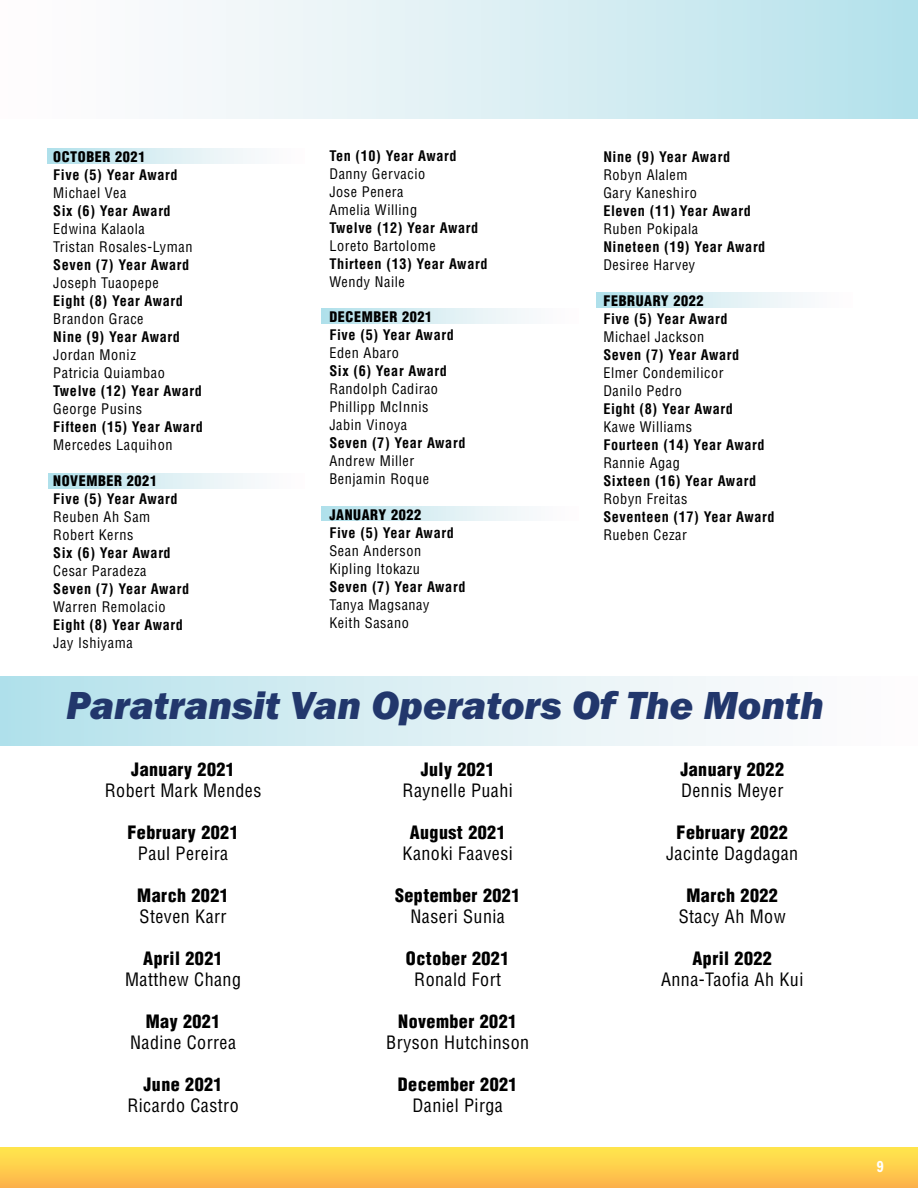
<style>
.page{position:relative;width:918px;height:1188px;background:#fff}
.page>*{position:absolute;margin:0;border:0;box-sizing:border-box;transform-origin:0 0}
.t1{font:40.5px "Franklin Gothic URW Hea Ita";color:#22376c}
.t2{font:condensed 18px "Helvetica";letter-spacing:.025em;color:#000}
.t3{font:900 condensed 18px "Helvetica";letter-spacing:.025em;color:#000}
.t4{font:16.5px "Franklin Gothic URW Com Dem";color:#fff}
.t5{font:condensed 14.25px/18px "Helvetica";letter-spacing:.04em;color:#000}
.t6{font:700 condensed 14.25px "Helvetica";letter-spacing:.04em;color:#000}
.t7{font:900 condensed 14.25px "Helvetica";letter-spacing:.04em;color:#000}
</style>
<div class="page">
<svg style="left:322px;top:309px;width:203px;height:15px"></svg>
<svg style="left:322px;top:506px;width:203px;height:15px"></svg>
<svg style="left:596px;top:292px;width:203px;height:15px"></svg>
<div style="left:0;top:0;width:918px;height:119px;background:linear-gradient(to right,#fffefe,#b7e2eb)"></div>
<svg style="left:48px;top:474px;width:203px;height:15px"></svg>
<svg style="left:48px;top:149px;width:203px;height:15px"></svg>
<div style="left:0;top:676px;width:918px;height:69px;background:linear-gradient(to right,#b5e2eb,#fffefe)"></div>
<div style="left:0;top:1148px;width:918px;height:40px;background:linear-gradient(to bottom,#ffe84d,#fdb34b)"></div>
<p class="t7" style="left:53px;top:148px;width:94px">OCTOBER 2021</p>
<p class="t6" style="left:53px;top:166px;width:126px">Five (5) Year Award</p>
<p class="t5" style="left:53px;top:184px;width:75px">Michael Vea</p>
<p class="t6" style="left:53px;top:202px;width:119px">Six (6) Year Award</p>
<p class="t5" style="left:53px;top:220px;width:141px">Edwina Kalaola<br>Tristan Rosales-Lyman</p>
<p class="t6" style="left:53px;top:256px;width:138px">Seven (7) Year Award</p>
<p class="t5" style="left:53px;top:274px;width:107px">Joseph Tuaopepe</p>
<p class="t6" style="left:53px;top:292px;width:131px">Eight (8) Year Award</p>
<p class="t5" style="left:53px;top:310px;width:92px">Brandon Grace</p>
<p class="t6" style="left:53px;top:328px;width:128px">Nine (9) Year Award</p>
<p class="t5" style="left:53px;top:346px;width:113px">Jordan Moniz<br>Patricia Quiambao</p>
<p class="t6" style="left:53px;top:382px;width:150px">Twelve (12) Year Award</p>
<p class="t5" style="left:53px;top:400px;width:90px">George Pusins</p>
<p class="t6" style="left:53px;top:418px;width:151px">Fifteen (15) Year Award</p>
<p class="t5" style="left:53px;top:436px;width:121px">Mercedes Laquihon</p>
<p class="t7" style="left:53px;top:472px;width:105px">NOVEMBER 2021</p>
<p class="t6" style="left:53px;top:490px;width:126px">Five (5) Year Award</p>
<p class="t5" style="left:53px;top:508px;width:99px">Reuben Ah Sam<br>Robert Kerns</p>
<p class="t6" style="left:53px;top:544px;width:119px">Six (6) Year Award</p>
<p class="t5" style="left:53px;top:562px;width:95px">Cesar Paradeza</p>
<p class="t6" style="left:53px;top:580px;width:138px">Seven (7) Year Award</p>
<p class="t5" style="left:53px;top:598px;width:114px">Warren Remolacio</p>
<p class="t6" style="left:53px;top:616px;width:131px">Eight (8) Year Award</p>
<p class="t5" style="left:53px;top:634px;width:81px">Jay Ishiyama</p>
<p class="t6" style="left:329px;top:147px;width:129px">Ten (10) Year Award</p>
<p class="t5" style="left:329px;top:165px;width:97px">Danny Gervacio<br>Jose Penera<br>Amelia Willing</p>
<p class="t6" style="left:329px;top:219px;width:150px">Twelve (12) Year Award</p>
<p class="t5" style="left:329px;top:237px;width:108px">Loreto Bartolome</p>
<p class="t6" style="left:329px;top:255px;width:160px">Thirteen (13) Year Award</p>
<p class="t5" style="left:329px;top:273px;width:77px">Wendy Naile</p>
<p class="t7" style="left:329px;top:308px;width:105px">DECEMBER 2021</p>
<p class="t6" style="left:329px;top:326px;width:126px">Five (5) Year Award</p>
<p class="t5" style="left:329px;top:343px;width:71px">Eden Abaro</p>
<p class="t6" style="left:329px;top:362px;width:119px">Six (6) Year Award</p>
<p class="t5" style="left:329px;top:379px;width:110px">Randolph Cadirao<br>Phillipp McInnis<br>Jabin Vinoya</p>
<p class="t6" style="left:329px;top:434px;width:138px">Seven (7) Year Award</p>
<p class="t5" style="left:329px;top:451px;width:101px">Andrew Miller<br>Benjamin Roque</p>
<p class="t7" style="left:329px;top:506px;width:93px">JANUARY 2022</p>
<p class="t6" style="left:329px;top:524px;width:126px">Five (5) Year Award</p>
<p class="t5" style="left:329px;top:541px;width:93px">Sean Anderson<br>Kipling Itokazu</p>
<p class="t6" style="left:329px;top:578px;width:138px">Seven (7) Year Award</p>
<p class="t5" style="left:329px;top:595px;width:102px">Tanya Magsanay<br>Keith Sasano</p>
<p class="t6" style="left:603px;top:148px;width:128px">Nine (9) Year Award</p>
<p class="t5" style="left:603px;top:166px;width:95px">Robyn Alalem<br>Gary Kaneshiro</p>
<p class="t6" style="left:603px;top:202px;width:149px">Eleven (11) Year Award</p>
<p class="t5" style="left:603px;top:220px;width:96px">Ruben Pokipala</p>
<p class="t6" style="left:603px;top:238px;width:164px">Nineteen (19) Year Award</p>
<p class="t5" style="left:603px;top:255px;width:93px">Desiree Harvey</p>
<p class="t7" style="left:603px;top:292px;width:102px">FEBRUARY 2022</p>
<p class="t6" style="left:603px;top:310px;width:126px">Five (5) Year Award</p>
<p class="t5" style="left:603px;top:327px;width:102px">Michael Jackson</p>
<p class="t6" style="left:603px;top:346px;width:138px">Seven (7) Year Award</p>
<p class="t5" style="left:603px;top:363px;width:122px">Elmer Condemilicor<br>Danilo Pedro</p>
<p class="t6" style="left:603px;top:400px;width:131px">Eight (8) Year Award</p>
<p class="t5" style="left:603px;top:417px;width:90px">Kawe Williams</p>
<p class="t6" style="left:603px;top:436px;width:163px">Fourteen (14) Year Award</p>
<p class="t5" style="left:603px;top:453px;width:78px">Rannie Agag</p>
<p class="t6" style="left:603px;top:472px;width:154px">Sixteen (16) Year Award</p>
<p class="t5" style="left:603px;top:489px;width:85px">Robyn Freitas</p>
<p class="t6" style="left:603px;top:508px;width:173px">Seventeen (17) Year Award</p>
<p class="t5" style="left:603px;top:525px;width:85px">Rueben Cezar</p>
<h1 class="t1" style="left:66px;top:679px;width:759px">Paratransit Van Operators Of The Month</h1>
<p class="t3" style="left:131px;top:758px;width:105px">January 2021</p>
<p class="t2" style="left:105px;top:779px;width:158px">Robert Mark Mendes</p>
<p class="t3" style="left:128px;top:821px;width:113px">February 2021</p>
<p class="t2" style="left:138px;top:842px;width:92px">Paul Pereira</p>
<p class="t3" style="left:137px;top:884px;width:93px">March 2021</p>
<p class="t2" style="left:140px;top:905px;width:88px">Steven Karr</p>
<p class="t3" style="left:143px;top:947px;width:81px">April 2021</p>
<p class="t2" style="left:125px;top:968px;width:117px">Matthew Chang</p>
<p class="t3" style="left:146px;top:1010px;width:76px">May 2021</p>
<p class="t2" style="left:130px;top:1031px;width:107px">Nadine Correa</p>
<p class="t3" style="left:144px;top:1073px;width:81px">June 2021</p>
<p class="t2" style="left:127px;top:1094px;width:113px">Ricardo Castro</p>
<p class="t3" style="left:421px;top:758px;width:76px">July 2021</p>
<p class="t2" style="left:403px;top:779px;width:112px">Raynelle Puahi</p>
<p class="t3" style="left:410px;top:821px;width:97px">August 2021</p>
<p class="t2" style="left:403px;top:842px;width:112px">Kanoki Faavesi</p>
<p class="t3" style="left:395px;top:884px;width:127px">September 2021</p>
<p class="t2" style="left:411px;top:905px;width:96px">Naseri Sunia</p>
<p class="t3" style="left:406px;top:947px;width:105px">October 2021</p>
<p class="t2" style="left:414px;top:968px;width:88px">Ronald Fort</p>
<p class="t3" style="left:398px;top:1010px;width:120px">November 2021</p>
<p class="t2" style="left:386px;top:1031px;width:144px">Bryson Hutchinson</p>
<p class="t3" style="left:398px;top:1073px;width:121px">December 2021</p>
<p class="t2" style="left:413px;top:1094px;width:92px">Daniel Pirga</p>
<p class="t3" style="left:680px;top:758px;width:105px">January 2022</p>
<p class="t2" style="left:681px;top:779px;width:104px">Dennis Meyer</p>
<p class="t3" style="left:677px;top:821px;width:113px">February 2022</p>
<p class="t2" style="left:666px;top:842px;width:134px">Jacinte Dagdagan</p>
<p class="t3" style="left:686px;top:884px;width:93px">March 2022</p>
<p class="t2" style="left:679px;top:905px;width:108px">Stacy Ah Mow</p>
<p class="t3" style="left:692px;top:947px;width:81px">April 2022</p>
<p class="t2" style="left:661px;top:968px;width:144px">Anna-Taofia Ah Kui</p>
<p class="t4" style="left:877px;top:1157px;width:9px">9</p>
</div>
